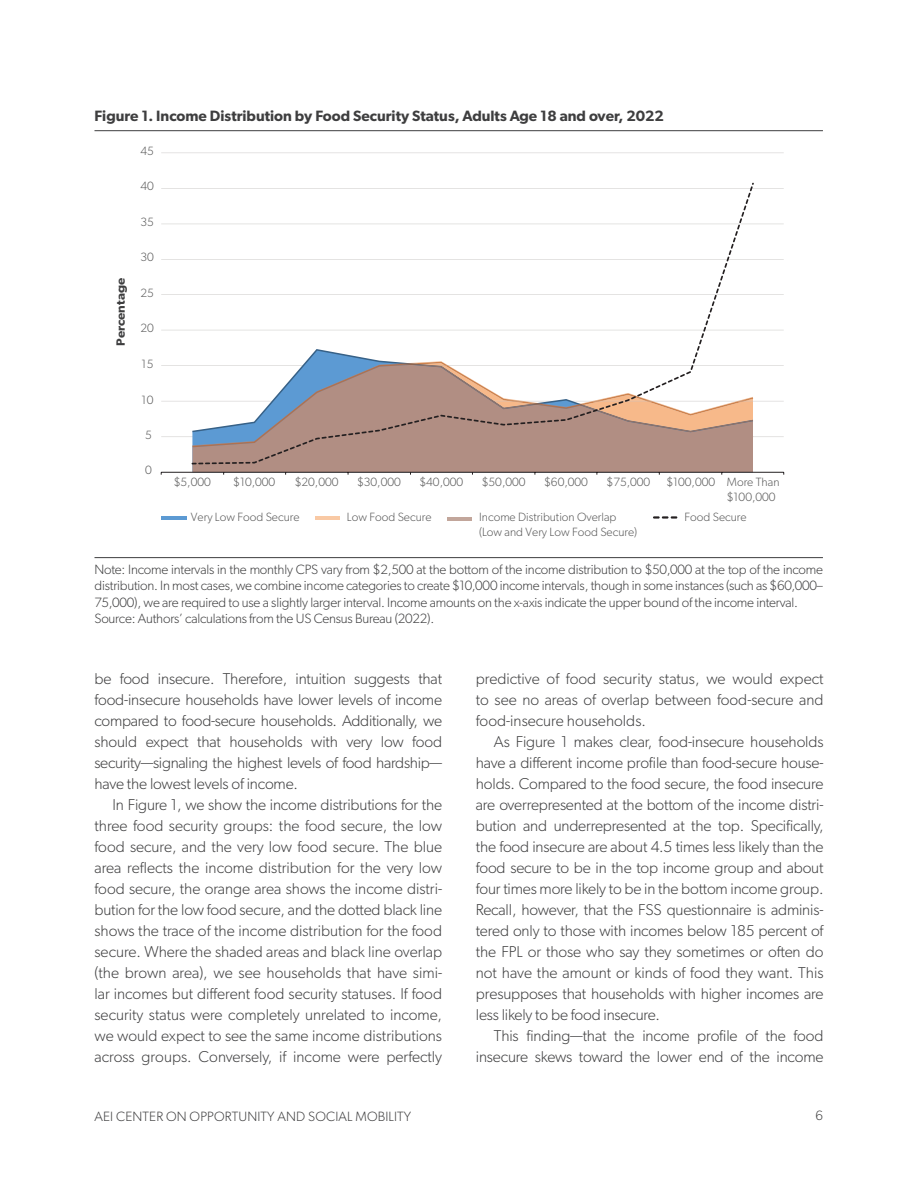
<style>
.page{position:relative;width:918px;height:1188px;background:#fff}
.page>*{position:absolute;margin:0;border:0;box-sizing:border-box;transform-origin:0 0}
.Body_Text{font:300 15.75px/21px "Gibson";letter-spacing:-.01em;color:#3e3e3f;text-align:justify}
.Body_Text_First{font:300 15.75px/21px "Gibson";letter-spacing:-.02em;color:#3e3e3f;text-align:justify}
.Table_Title_1{font:600 15px "Gibson";color:#3e3e3f}
.Table_Source_or_note_first{font:300 13.5px/16.2px "Gibson";letter-spacing:-.015em;color:#3e3e3f;text-align:justify}
.Table_Source_or_Note_no_rule_before{font:300 13.5px "Gibson";letter-spacing:-.015em;color:#3e3e3f}
.Table_Source_or_note_first-2{font:300 13.5px "Gibson";letter-spacing:.01em;color:#3e3e3f}
.t1{font:300 12px/14.4px "Gibson";color:#595959}
.t2{font:600 12px "Gibson";color:#3e3e3f;scale:1.08 1}
</style>
<div class="page">
<hr style="left:94px;top:130px;width:729px;height:1px;background:#3e3e3f">
<hr style="left:94px;top:557px;width:729px;height:1px;background:#3e3e3f">
<hr style="left:161px;top:436px;width:623px;height:1px;background:#dad9d8">
<hr style="left:161px;top:401px;width:623px;height:1px;background:#dad9d8">
<hr style="left:161px;top:365px;width:623px;height:1px;background:#dad9d8">
<hr style="left:161px;top:330px;width:623px;height:1px;background:#dad9d8">
<hr style="left:161px;top:294px;width:623px;height:1px;background:#dad9d8">
<hr style="left:161px;top:259px;width:623px;height:1px;background:#dad9d8">
<hr style="left:161px;top:224px;width:623px;height:1px;background:#dad9d8">
<hr style="left:161px;top:188px;width:623px;height:1px;background:#dad9d8">
<hr style="left:161px;top:152px;width:623px;height:1px;background:#dad9d8">
<svg style="left:192px;top:464px;width:561px;height:8px;background:#ac8a7f"></svg>
<hr style="left:161px;top:472px;width:623px;height:1px;background:#231f20">
<svg style="left:192px;top:183px;width:562px;height:281px"></svg>
<hr style="left:162px;top:516px;width:25px;height:4px;background:#5c9ad3">
<hr style="left:315px;top:516px;width:25px;height:4px;background:#f9c9a4">
<svg style="left:653px;top:516px;width:24px;height:3px"></svg>
<hr style="left:447px;top:517px;width:25px;height:4px;background:#c2a69b">
<p class="Table_Title_1" style="left:94px;top:106px;width:571px">Figure 1. Income Distribution by Food Security Status, Adults Age 18 and over, 2022</p>
<p class="t1" style="left:140px;top:144px;width:15px">45</p>
<p class="t1" style="left:140px;top:179px;width:15px">40</p>
<p class="t1" style="left:140px;top:214px;width:15px">35</p>
<p class="t2" style="left:113px;top:346px;width:64px;rotate:-90deg">Percentage</p>
<p class="t1" style="left:140px;top:250px;width:15px">30</p>
<p class="t1" style="left:140px;top:285px;width:15px">25</p>
<p class="t1" style="left:140px;top:321px;width:15px">20</p>
<p class="t1" style="left:142px;top:357px;width:14px">15</p>
<p class="t1" style="left:142px;top:392px;width:14px">10</p>
<p class="t1" style="left:145px;top:427px;width:8px">5</p>
<p class="t1" style="left:145px;top:463px;width:8px">0</p>
<p class="t1" style="left:174px;top:475px;width:39px">$5,000</p>
<p class="t1" style="left:233px;top:475px;width:43px">$10,000</p>
<p class="t1" style="left:295px;top:475px;width:45px">$20,000</p>
<p class="t1" style="left:357px;top:475px;width:45px">$30,000</p>
<p class="t1" style="left:420px;top:475px;width:45px">$40,000</p>
<p class="t1" style="left:482px;top:475px;width:45px">$50,000</p>
<p class="t1" style="left:544px;top:475px;width:45px">$60,000</p>
<p class="t1" style="left:607px;top:475px;width:45px">$75,000</p>
<p class="t1" style="left:727px;top:475px;width:54px;text-indent:-60px">$100,000 More Than $100,000</p>
<p class="t1" style="left:191px;top:510px;width:110px">Very Low Food Secure</p>
<p class="t1" style="left:347px;top:510px;width:86px">Low Food Secure</p>
<p class="t1" style="left:479px;top:510px;width:139px">Income Distribution Overlap</p>
<p class="t1" style="left:685px;top:510px;width:64px">Food Secure</p>
<p class="t1" style="left:479px;top:524px;width:159px">(Low and Very Low Food Secure)</p>
<p class="Table_Source_or_note_first" style="left:94px;top:561px;width:730px">Note: Income intervals in the monthly CPS vary from $2,500 at the bottom of the income distribution to $50,000 at the top of the income distribution. In most cases, we combine income categories to create $10,000 income intervals, though in some instances (such as $60,000– 75,000), we are required to use a slightly larger interval. Income amounts on the x-axis indicate the upper bound of the income interval.</p>
<p class="Table_Source_or_Note_no_rule_before" style="left:94px;top:610px;width:341px">Source: Authors’ calculations from the US Census Bureau (2022).</p>
<p class="Body_Text_First" style="left:94px;top:668px;width:349px">be food insecure. Therefore, intuition suggests that food-insecure households have lower levels of income compared to food-secure households. Additionally, we should expect that households with very low food security—signaling the highest levels of food hardship— have the lowest levels of income.</p>
<p class="Body_Text" style="left:94px;top:794px;width:349px;text-indent:18px">In Figure 1, we show the income distributions for the three food security groups: the food secure, the low food secure, and the very low food secure. The blue area reflects the income distribution for the very low food secure, the orange area shows the income distri&shy;bution for the low food secure, and the dotted black line shows the trace of the income distribution for the food secure. Where the shaded areas and black line overlap (the brown area), we see households that have simi&shy;lar incomes but different food security statuses. If food security status were completely unrelated to income, we would expect to see the same income distributions across groups. Conversely, if income were perfectly</p>
<p class="Body_Text" style="left:476px;top:668px;width:349px">predictive of food security status, we would expect to see no areas of overlap between food-secure and food-insecure households.</p>
<p class="Body_Text" style="left:476px;top:731px;width:349px;text-indent:18px">As Figure 1 makes clear, food-insecure households have a different income profile than food-secure house&shy;holds. Compared to the food secure, the food insecure are overrepresented at the bottom of the income distri&shy;bution and underrepresented at the top. Specifically, the food insecure are about 4.5 times less likely than the food secure to be in the top income group and about four times more likely to be in the bottom income group.<br>Recall, however, that the FSS questionnaire is adminis&shy;tered only to those with incomes below 185 percent of the FPL or those who say they sometimes or often do not have the amount or kinds of food they want. This presupposes that households with higher incomes are less likely to be food insecure.</p>
<p class="Body_Text" style="left:476px;top:1025px;width:349px;text-align:right">This finding—that the income profile of the food insecure skews toward the lower end of the income</p>
<p class="Table_Source_or_note_first-2" style="left:94px;top:1108px;width:318px">AEI CENTER ON OPPORTUNITY AND SOCIAL MOBILITY</p>
<p class="Table_Source_or_note_first" style="left:815px;top:1107px;width:9px">6</p>
</div>
